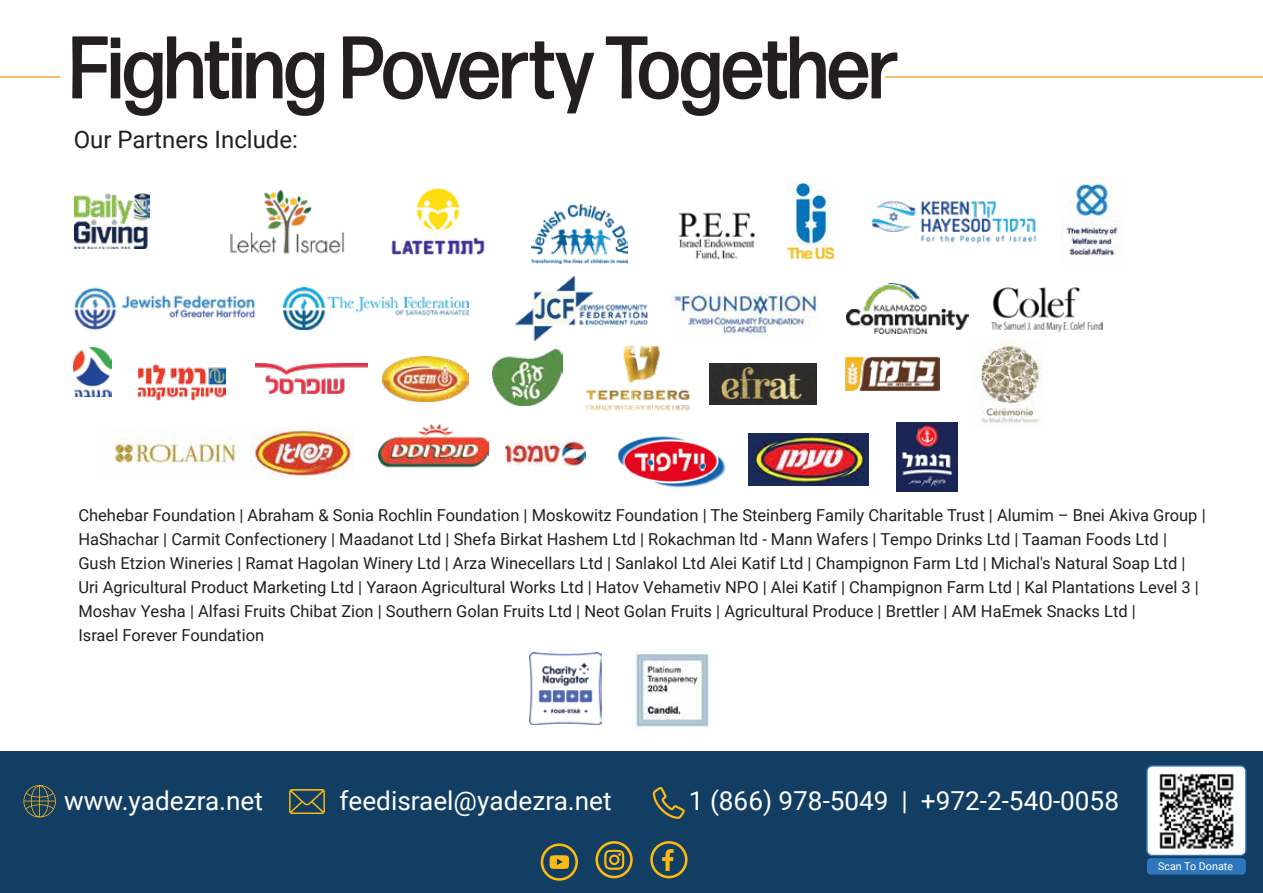
<style>
.page{position:relative;width:1263px;height:893px;background:#fff}
.page>*{position:absolute;margin:0;border:0;box-sizing:border-box;transform-origin:0 0}
.t1{font:500 88.5px "Forma DJR Display";color:#231f20;scale:.89 1}
.t2{font:26.1px "Roboto";color:#fff}
.t3{font:24px "Roboto";color:#231f20}
.t4{font:16.5px/24px "Roboto";color:#231f20}
.t5{font:10.8px "Roboto";color:#fff}
</style>
<div class="page">
<img style="left:114px;top:431px;width:137px;height:35px">
<img style="left:391px;top:188px;width:94px;height:67px">
<div style="left:0;top:752px;width:1263px;height:141px;background:#123e63"></div>
<svg style="left:650px;top:841px;width:37px;height:37px"></svg>
<svg style="left:595px;top:841px;width:38px;height:37px"></svg>
<svg style="left:541px;top:843px;width:37px;height:38px"></svg>
<svg style="left:653px;top:787px;width:32px;height:32px"></svg>
<svg style="left:289px;top:789px;width:36px;height:25px"></svg>
<svg style="left:23px;top:785px;width:33px;height:32px"></svg>
<img style="left:529px;top:653px;width:72px;height:72px">
<img style="left:635px;top:651px;width:74px;height:77px">
<img style="left:74px;top:194px;width:75px;height:54px">
<img style="left:230px;top:189px;width:115px;height:65px">
<img style="left:672px;top:293px;width:146px;height:43px">
<img style="left:787px;top:183px;width:47px;height:76px">
<img style="left:284px;top:288px;width:184px;height:42px">
<img style="left:383px;top:356px;width:85px;height:34px">
<img style="left:74px;top:347px;width:38px;height:49px">
<img style="left:255px;top:364px;width:113px;height:30px">
<img style="left:532px;top:204px;width:96px;height:60px">
<img style="left:514px;top:275px;width:134px;height:67px">
<img style="left:679px;top:212px;width:76px;height:48px">
<img style="left:74px;top:287px;width:182px;height:43px">
<img style="left:138px;top:364px;width:88px;height:36px">
<img style="left:845px;top:356px;width:95px;height:35px">
<img style="left:379px;top:390px;width:109px;height:78px">
<img style="left:251px;top:427px;width:102px;height:51px">
<img style="left:506px;top:437px;width:80px;height:29px">
<img style="left:493px;top:350px;width:70px;height:55px">
<img style="left:846px;top:284px;width:122px;height:50px">
<img style="left:871px;top:201px;width:165px;height:42px">
<img style="left:1060px;top:177px;width:61px;height:86px">
<img style="left:991px;top:287px;width:112px;height:44px">
<hr style="left:0;top:76px;width:60px;height:2px;background:#faa542">
<hr style="left:885px;top:76px;width:378px;height:2px;background:#faa542">
<svg style="left:1146px;top:765px;width:100px;height:91px;background:#d8e4f0"></svg>
<div style="left:1147px;top:858px;width:99px;height:17px;background:#2f77bd;border-radius:4px"></div>
<img style="left:1157px;top:771px;width:79px;height:79px">
<img style="left:586px;top:345px;width:104px;height:66px">
<img style="left:709px;top:364px;width:107px;height:41px">
<img style="left:974px;top:341px;width:69px;height:85px">
<img style="left:617px;top:436px;width:109px;height:52px">
<img style="left:748px;top:433px;width:121px;height:52px">
<img style="left:896px;top:423px;width:62px;height:69px">
<h1 class="t1" style="left:70px;top:12px;width:932px">Fighting Poverty Together</h1>
<h3 class="t3" style="left:74px;top:123px;width:226px">Our Partners Include:</h3>
<p class="t4" style="left:78px;top:502px;width:1129px">Chehebar Foundation | Abraham &amp; Sonia Rochlin Foundation | Moskowitz Foundation | The Steinberg Family Charitable Trust | Alumim – Bnei Akiva Group | HaShachar | Carmit Confectionery | Maadanot Ltd | Shefa Birkat Hashem Ltd | Rokachman ltd - Mann Wafers | Tempo Drinks Ltd | Taaman Foods Ltd | Gush Etzion Wineries | Ramat Hagolan Winery Ltd | Arza Winecellars Ltd | Sanlakol Ltd Alei Katif Ltd | Champignon Farm Ltd | Michal's Natural Soap Ltd | Uri Agricultural Product Marketing Ltd | Yaraon Agricultural Works Ltd | Hatov Vehametiv NPO | Alei Katif | Champignon Farm Ltd | Kal Plantations Level 3 | Moshav Yesha | Alfasi Fruits Chibat Zion | Southern Golan Fruits Ltd | Neot Golan Fruits | Agricultural Produce | Brettler | AM HaEmek Snacks Ltd |<br>Israel Forever Foundation</p>
<h2 class="t2" style="left:64px;top:782px;width:200px">www.yadezra.net</h2>
<h2 class="t2" style="left:339px;top:782px;width:274px">feedisrael@yadezra.net</h2>
<h2 class="t2" style="left:689px;top:782px;width:432px">1 (866) 978-5049 | +972-2-540-0058</h2>
<p class="t5" style="left:1158px;top:858px;width:77px">Scan To Donate</p>
</div>
